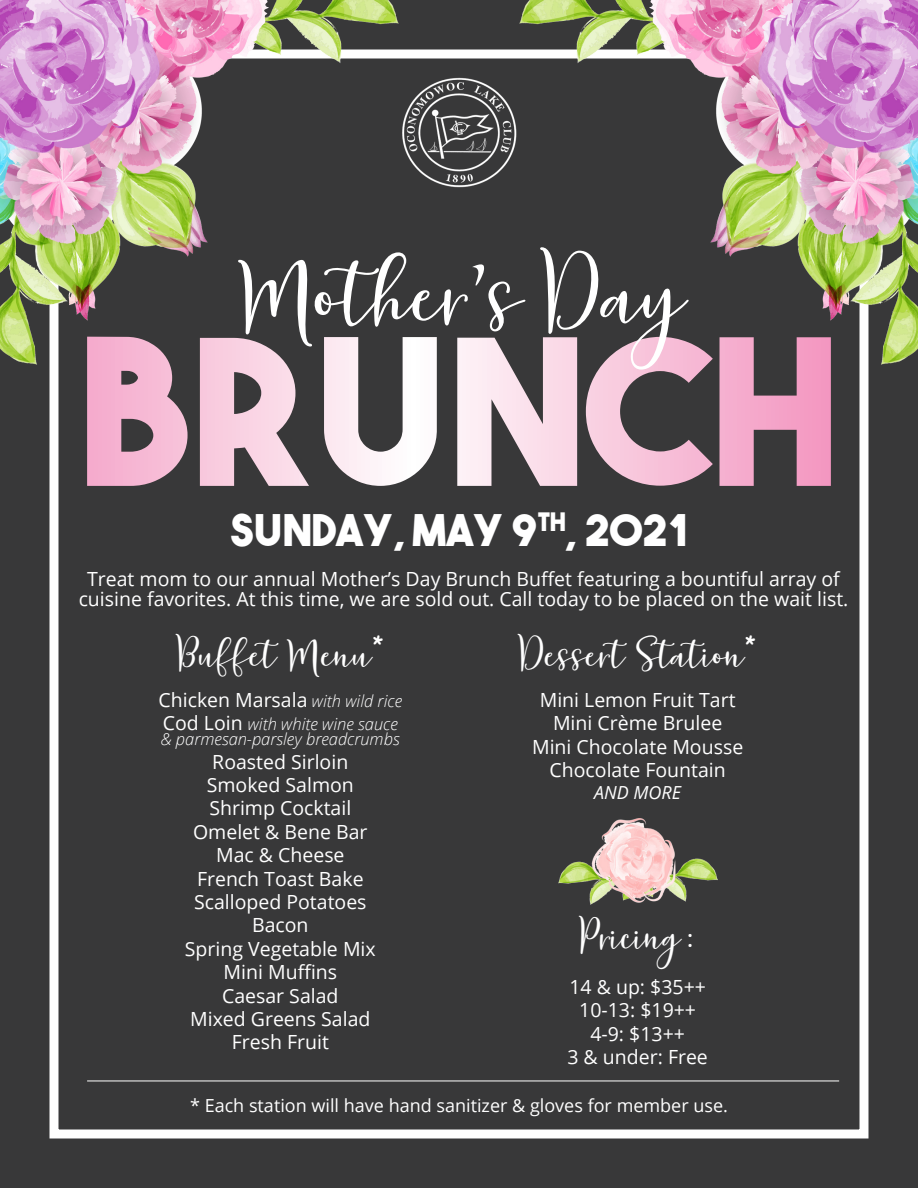
<style>
.page{position:relative;width:918px;height:1188px;background:#383839}
.page>*{position:absolute;margin:0;border:0;box-sizing:border-box;transform-origin:0 0}
.t1{font:93.6px "Sherilyn";color:#fff}
.t2{font:43.5px "The Bold Font";color:#fff}
.t3{font:40.8px "Sherilyn";color:#fff}
.t4{font:19.5px/23.4px "Open Sans";color:#fff;text-align:center}
.t5{font:18px "Open Sans";color:#fff}
.t6{font:italic 18px "Open Sans";color:#fff}
.t7{font:italic 300 16.5px/15px "Open Sans";color:#fff}
.s1{font-family:"The Heartof Everything Demo"}
.s2{font-weight:300;font-style:italic;font-size:16.5px}
.s3{font-weight:400;font-style:normal;font-size:19.5px}
</style>
<div class="page">
<svg style="left:87px;top:337px;width:744px;height:149px"></svg>
<div style="left:50px;top:50px;width:818px;height:1088px;border:9px solid #fff"></div>
<img style="left:402px;top:77px;width:115px;height:111px">
<img style="left:0;top:0;width:398px;height:364px">
<img style="left:520px;top:0;width:398px;height:364px">
<img style="left:558px;top:818px;width:159px;height:87px">
<hr style="left:87px;top:1081px;width:752px;height:1px;background:#fff">
<p class="t1" style="left:233px;top:236px;width:453px">Mother<span class="s1">’</span>s Day</p>
<p class="t2" style="left:231px;top:503px;width:458px">SUNDAY, MAY 9<sup>TH</sup>, 2021</p>
<p class="t4" style="left:79px;top:569px;width:771px;line-height:19.5px">Treat mom to our annual Mother’s Day Brunch Buffet featuring a bountiful array of cuisine favorites. At this time, we are sold out. Call today to be placed on the wait list.</p>
<p class="t3" style="left:176px;top:629px;width:211px">Buffet Menu*</p>
<p class="t4" style="left:159px;top:687px;width:245px">Chicken Marsala <span class="s2">with wild rice</span></p>
<p class="t7" style="left:161px;top:716px;width:240px"><span class="s3">Cod Loin</span> with white wine sauce &amp; parmesan-parsley breadcrumbs</p>
<p class="t4" style="left:185px;top:749px;width:192px">Roasted Sirloin<br>Smoked Salmon<br>Shrimp Cocktail<br>Omelet &amp; Bene Bar<br>Mac &amp; Cheese<br>French Toast Bake<br>Scalloped Potatoes<br>Bacon<br>Spring Vegetable Mix<br>Mini Muffins<br>Caesar Salad<br>Mixed Greens Salad<br>Fresh Fruit</p>
<p class="t3" style="left:518px;top:629px;width:241px">Dessert Station*</p>
<p class="t4" style="left:532px;top:687px;width:213px">Mini Lemon Fruit Tart<br>Mini Crème Brulee<br>Mini Chocolate Mousse<br>Chocolate Fountain</p>
<p class="t6" style="left:594px;top:780px;width:88px">AND MORE</p>
<p class="t3" style="left:576px;top:911px;width:126px">Pricing:</p>
<p class="t4" style="left:567px;top:975px;width:142px">14 &amp; up: $35++<br>10-13: $19++<br>4-9: $13++<br>3 &amp; under: Free</p>
<p class="t5" style="left:190px;top:1093px;width:539px">* Each station will have hand sanitizer &amp; gloves for member use.</p>
</div>
